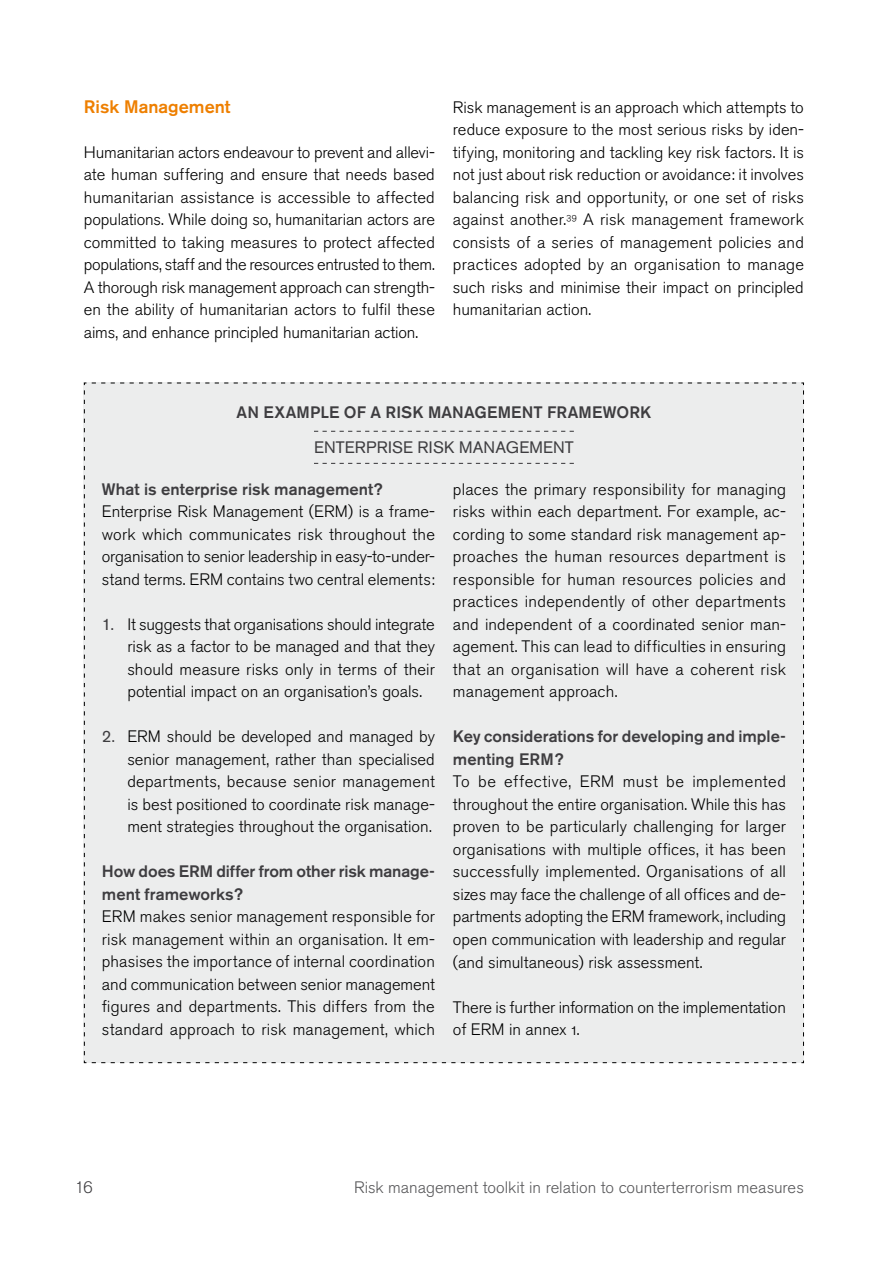
<style>
.page{position:relative;width:893px;height:1263px;background:#fff}
.page>*{position:absolute;margin:0;border:0;box-sizing:border-box;transform-origin:0 0}
.t1{font:500 18px "Akzidenz Grotesk BE";color:#ee7f00}
.t2{font:16.5px/22.5px "Akzidenz Grotesk BE Light Os F";color:#000;text-align:justify}
.t3{font:500 16.5px/22.5px "Akzidenz Grotesk BE";color:#3e3d40}
.t4{font:300 16.5px "Akzidenz Grotesk BE";color:#58585a}
.t5{font:16.5px "Akzidenz Grotesk BE";color:#3e3d40}
.t6{font:300 16.5px "Akzidenz Grotesk BE";color:#3e3d40}
.s1{font-family:"Akzidenz Grotesk BE";color:#3e3d40}
</style>
<div class="page">
<div style="left:83px;top:382px;width:721px;height:681px;background:#eceded"></div>
<p class="t1" style="left:84px;top:95px;width:148px">Risk Management</p>
<p class="t2" style="left:84px;top:141px;width:353px">Humanitarian actors endeavour to prevent and allevi&shy;ate human suffering and ensure that needs based humanitarian assistance is accessible to affected populations. While doing so, humanitarian actors are committed to taking measures to protect affected populations, staff and the resources entrusted to them.<br>A thorough risk management approach can strength&shy;en the ability of humanitarian actors to fulfil these aims, and enhance principled humanitarian action.</p>
<p class="t2" style="left:453px;top:96px;width:353px">Risk management is an approach which attempts to reduce exposure to the most serious risks by iden&shy;tifying, monitoring and tackling key risk factors. It is not just about risk reduction or avoidance: it involves balancing risk and opportunity, or one set of risks against another.<sup>39</sup> A risk management framework consists of a series of management policies and practices adopted by an organisation to manage such risks and minimise their impact on principled humanitarian action.</p>
<p class="t3" style="left:237px;top:401px;width:39px">An exam</p>
<p class="t3" style="left:310px;top:401px;width:131px">ple of a risk mana</p>
<p class="t3" style="left:474px;top:401px;width:25px">gement</p>
<p class="t3" style="left:547px;top:401px;width:34px">framewo</p>
<p class="t3" style="left:629px;top:401px;width:23px">rk</p>
<p class="t5" style="left:314px;top:437px;width:22px">ENTER</p>
<p class="t5" style="left:366px;top:437px;width:21px">PRISE</p>
<p class="t5" style="left:418px;top:437px;width:10px">RISK</p>
<p class="t5" style="left:459px;top:437px;width:13px">MANA</p>
<p class="t5" style="left:506px;top:437px;width:26px">GEMENT</p>
<p class="t3" style="left:102px;top:478px;width:282px">What is enterprise risk management?</p>
<p class="t2" style="left:102px;top:501px;width:335px">Enterprise Risk Management (ERM) is a frame&shy;work which communicates risk throughout the organisation to senior leadership in easy-to-under&shy;stand terms. ERM contains two central elements:</p>
<p class="t2" style="left:127px;top:613px;width:309px;text-indent:-26px"><span class="s1">1.</span> It suggests that organisations should integrate risk as a factor to be managed and that they should measure risks only in terms of their potential impact on an organisation’s goals.</p>
<p class="t2" style="left:127px;top:726px;width:309px;text-indent:-26px"><span class="s1">2.</span> ERM should be developed and managed by senior management, rather than specialised departments, because senior management is best positioned to coordinate risk manage&shy;ment strategies throughout the organisation.</p>
<p class="t3" style="left:102px;top:860px;width:335px">How does ERM differ from other risk manage&shy;ment frameworks?</p>
<p class="t2" style="left:102px;top:906px;width:335px">ERM makes senior management responsible for risk management within an organisation. It em&shy;phasises the importance of internal coordination and communication between senior management figures and departments. This differs from the standard approach to risk management, which</p>
<p class="t2" style="left:453px;top:478px;width:335px">places the primary responsibility for managing risks within each department. For example, ac&shy;cording to some standard risk management ap&shy;proaches the human resources department is responsible for human resources policies and practices independently of other departments and independent of a coordinated senior man&shy;agement. This can lead to difficulties in ensuring that an organisation will have a coherent risk management approach.</p>
<p class="t3" style="left:453px;top:725px;width:335px">Key considerations for developing and imple&shy;menting ERM?</p>
<p class="t2" style="left:453px;top:771px;width:335px">To be effective, ERM must be implemented throughout the entire organisation. While this has proven to be particularly challenging for larger organisations with multiple offices, it has been successfully implemented. Organisations of all sizes may face the challenge of all offices and de&shy;partments adopting the ERM framework, including open communication with leadership and regular (and simultaneous) risk assessment.</p>
<p class="t2" style="left:453px;top:996px;width:334px">There is further information on the implementation of ERM in annex 1.</p>
<p class="t6" style="left:75px;top:1178px;width:20px">16</p>
<p class="t4" style="left:354px;top:1178px;width:451px">Risk management toolkit in relation to counterterrorism measures</p>
</div>
